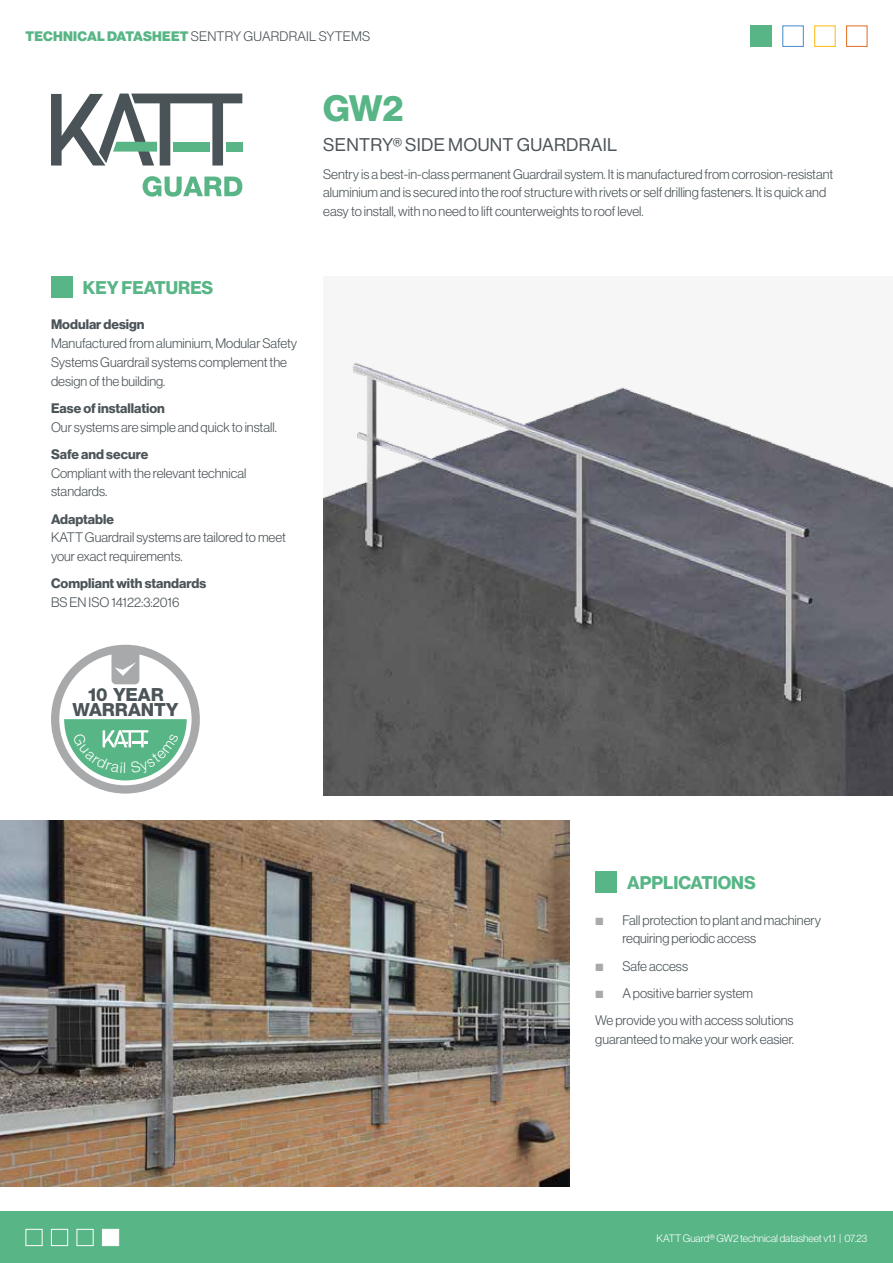
<style>
.page{position:relative;width:893px;height:1263px;background:#fff}
.page>*{position:absolute;margin:0;border:0;box-sizing:border-box;transform-origin:0 0}
.t1{font:36px "N Haas Grotesk DS Pro 75 Bd";color:#58b586}
.t2{font:800 18.15px/15.1px "Helvetica Neue LTCYR";color:#4b5458;text-align:center}
.t3{font:18px "N Haas Grotesk DS Pro 55 Rg";letter-spacing:.015em;color:#4b5458}
.t4{font:18px "N Haas Grotesk DS Pro 75 Bd";color:#58b586}
.t5{font:13.5px/18.8px "N Haas Grotesk DS Pro 45 Lt";color:#4b5458}
.t6{font:13.5px "N Haas Grotesk DS Pro 75 Bd";color:#4b5458}
.t7{font:10.5px "N Haas Grotesk DS Pro 45 Lt";color:#fff}
.s1{font-family:"N Haas Grotesk DS Pro 95 Blk";color:#58b586}
.s2{color:#a8a9ab}
</style>
<div class="page">
<svg style="left:51px;top:94px;width:191px;height:72px"></svg>
<div style="left:173px;top:142px;width:37px;height:10px;background:#5ab586"></div>
<div style="left:226px;top:142px;width:16px;height:10px;background:#5ab586"></div>
<svg style="left:143px;top:176px;width:99px;height:21px"></svg>
<div style="left:750px;top:26px;width:22px;height:21px;background:#58b586"></div>
<div style="left:782px;top:26px;width:22px;height:21px;border:1px solid #4689c8"></div>
<div style="left:814px;top:26px;width:22px;height:21px;border:1px solid #fbb911"></div>
<div style="left:846px;top:26px;width:21px;height:21px;border:1px solid #e26c22"></div>
<div style="left:51px;top:276px;width:21px;height:22px;background:#58b586"></div>
<div style="left:595px;top:872px;width:22px;height:21px;background:#58b586"></div>
<div style="left:323px;top:276px;width:570px;height:519px;background:#f6f6f7"></div>
<img style="left:323px;top:363px;width:570px;height:432px">
<img style="left:0;top:821px;width:570px;height:365px">
<div style="left:0;top:1212px;width:893px;height:51px;background:#58b586"></div>
<div style="left:26px;top:1229px;width:17px;height:17px;border:1px solid #fff"></div>
<div style="left:51px;top:1229px;width:17px;height:17px;border:1px solid #fff"></div>
<div style="left:77px;top:1229px;width:17px;height:17px;border:1px solid #fff"></div>
<div style="left:102px;top:1229px;width:17px;height:17px;background:#fff"></div>
<svg style="left:51px;top:645px;width:149px;height:148px"></svg>
<p class="t5" style="left:26px;top:27px;width:346px"><span class="s1">TECHNICAL DATASHEET</span> SENTRY GUARDRAIL SYTEMS</p>
<h3 class="t4" style="left:83px;top:277px;width:132px">KEY FEATURES</h3>
<p class="t6" style="left:51px;top:317px;width:95px">Modular design</p>
<p class="t5" style="left:51px;top:334px;width:248px">Manufactured from aluminium, Modular Safety<br>Systems Guardrail systems complement the design of the building.</p>
<p class="t6" style="left:51px;top:400px;width:115px">Ease of installation</p>
<p class="t5" style="left:51px;top:417px;width:227px">Our systems are simple and quick to install.</p>
<p class="t6" style="left:51px;top:446px;width:99px">Safe and secure</p>
<p class="t5" style="left:51px;top:463px;width:197px">Compliant with the relevant technical standards.</p>
<p class="t6" style="left:51px;top:511px;width:65px">Adaptable</p>
<p class="t5" style="left:51px;top:528px;width:236px">KATT Guardrail systems are tailored to meet your exact requirements.</p>
<p class="t6" style="left:51px;top:576px;width:157px">Compliant with standards</p>
<p class="t5" style="left:51px;top:593px;width:130px">BS EN ISO 14122:3:2016</p>
<h1 class="t1" style="left:323px;top:88px;width:82px">GW2</h1>
<h3 class="t3" style="left:323px;top:135px;width:295px">SENTRY® SIDE MOUNT GUARDRAIL</h3>
<p class="t5" style="left:323px;top:165px;width:512px">Sentry is a best-in-class permanent Guardrail system. It is manufactured from corrosion-resistant aluminium and is secured into the roof structure with rivets or self drilling fasteners. It is quick and easy to install, with no need to lift counterweights to roof level.</p>
<h2 class="t2" style="left:72px;top:687px;width:107px">10 YEAR<br>WARRANTY</h2>
<h3 class="t4" style="left:627px;top:872px;width:130px">APPLICATIONS</h3>
<p class="t5" style="left:622px;top:910px;width:200px;text-indent:-27px"><span class="s2">■</span> Fall protection to plant and machinery requiring periodic access</p>
<p class="t5" style="left:595px;top:956px;width:94px"><span class="s2">■</span> Safe access</p>
<p class="t5" style="left:595px;top:979px;width:200px;line-height:27.3px"><span class="s2">■</span> A positive barrier system<br>We provide you with access solutions</p>
<p class="t5" style="left:595px;top:1030px;width:200px">guaranteed to make your work easier.</p>
<p class="t7" style="left:656px;top:1232px;width:213px">KATT Guard® GW2 technical datasheet v1.1 | 07.23</p>
</div>
